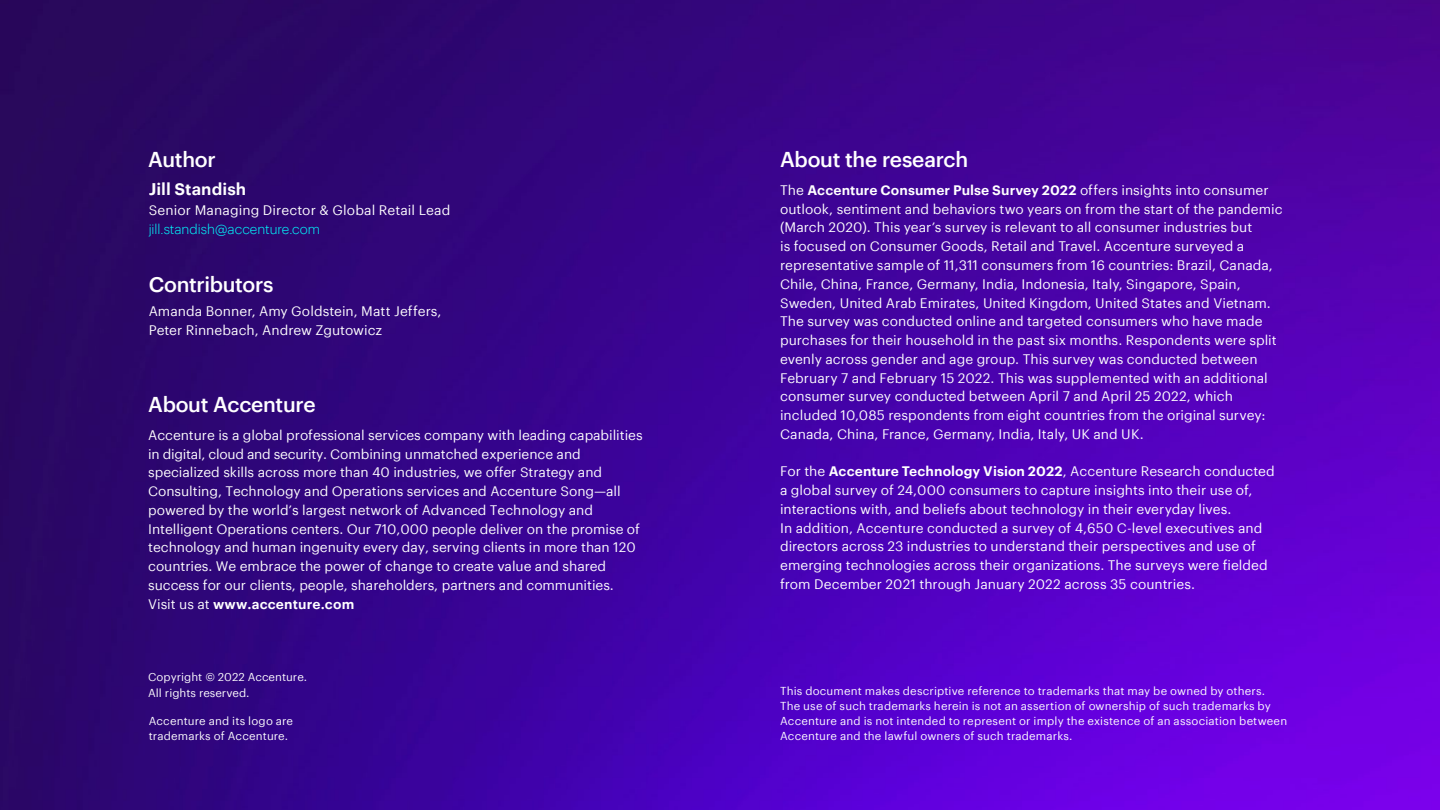
<style>
.page{position:relative;width:1440px;height:810px;background:#fff}
.page>*{position:absolute;margin:0;border:0;box-sizing:border-box;transform-origin:0 0}
.t1{font:500 21px "Graphik";letter-spacing:-.02em;color:#fff}
.t2{font:600 16.5px "Graphik";color:#fff}
.t3{font:13.5px/18.8px "Graphik";letter-spacing:-.005em;color:#fff}
.t4{font:300 13.5px "Graphik";letter-spacing:-.005em;color:#0ff}
.t5{font:11.25px/15px "Graphik";letter-spacing:.01em;color:#fff}
.s1{font-weight:600}
</style>
<div class="page">
<img style="left:0;top:0;width:1440px;height:810px">
<h1 class="t1" style="left:148px;top:144px;width:69px">Author</h1>
<p class="t2" style="left:149px;top:177px;width:99px">Jill Standish</p>
<p class="t3" style="left:149px;top:200px;width:303px">Senior Managing Director &amp; Global Retail Lead</p>
<p class="t4" style="left:149px;top:219px;width:173px">jill.standish@accenture.com</p>
<h1 class="t1" style="left:149px;top:268px;width:127px">Contributors</h1>
<p class="t3" style="left:149px;top:301px;width:294px">Amanda Bonner, Amy Goldstein, Matt Jeffers,<br>Peter Rinnebach, Andrew Zgutowicz</p>
<h1 class="t1" style="left:148px;top:388px;width:169px">About Accenture</h1>
<p class="t3" style="left:148px;top:424px;width:496px">Accenture is a global professional services company with leading capabilities in digital, cloud and security. Combining unmatched experience and specialized skills across more than 40 industries, we offer Strategy and Consulting, Technology and Operations services and Accenture Song—all powered by the world’s largest network of Advanced Technology and Intelligent Operations centers. Our 710,000 people deliver on the promise of technology and human ingenuity every day, serving clients in more than 120 countries. We embrace the power of change to create value and shared success for our clients, people, shareholders, partners and communities.<br>Visit us at <span class="s1">www.accenture.com</span></p>
<p class="t5" style="left:148px;top:669px;width:160px;line-height:15.6px">Copyright © 2022 Accenture.<br>All rights reserved.</p>
<p class="t5" style="left:149px;top:713px;width:146px">Accenture and its logo are trademarks of Accenture.</p>
<h1 class="t1" style="left:780px;top:144px;width:190px">About the research</h1>
<p class="t3" style="left:780px;top:180px;width:504px">The <span class="s1">Accenture Consumer Pulse Survey 2022</span> offers insights into consumer outlook, sentiment and behaviors two years on from the start of the pandemic (March 2020). This year’s survey is relevant to all consumer industries but<br>is focused on Consumer Goods, Retail and Travel. Accenture surveyed a representative sample of 11,311 consumers from 16 countries: Brazil, Canada, Chile, China, France, Germany, India, Indonesia, Italy, Singapore, Spain, Sweden, United Arab Emirates, United Kingdom, United States and Vietnam.<br>The survey was conducted online and targeted consumers who have made purchases for their household in the past six months. Respondents were split evenly across gender and age group. This survey was conducted between February 7 and February 15 2022. This was supplemented with an additional consumer survey conducted between April 7 and April 25 2022, which included 10,085 respondents from eight countries from the original survey:<br>Canada, China, France, Germany, India, Italy, UK and UK.</p>
<p class="t3" style="left:780px;top:461px;width:496px">For the <span class="s1">Accenture Technology Vision 2022</span>, Accenture Research conducted a global survey of 24,000 consumers to capture insights into their use of, interactions with, and beliefs about technology in their everyday lives.<br>In addition, Accenture conducted a survey of 4,650 C-level executives and directors across 23 industries to understand their perspectives and use of emerging technologies across their organizations. The surveys were fielded from December 2021 through January 2022 across 35 countries.</p>
<p class="t5" style="left:780px;top:683px;width:509px">This document makes descriptive reference to trademarks that may be owned by others.<br>The use of such trademarks herein is not an assertion of ownership of such trademarks by Accenture and is not intended to represent or imply the existence of an association between Accenture and the lawful owners of such trademarks.</p>
</div>
